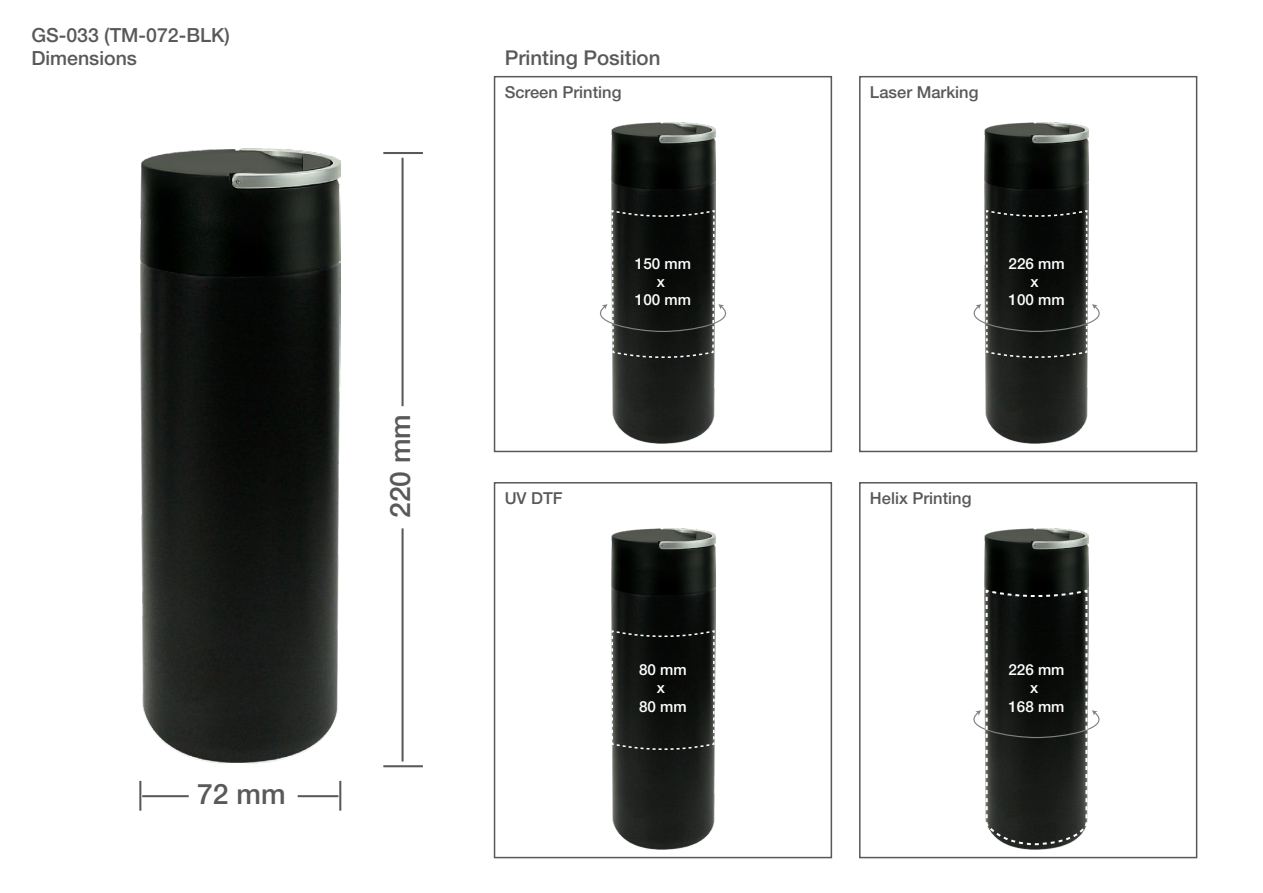
<style>
.page{position:relative;width:1263px;height:893px;background:#fff}
.page>*{position:absolute;margin:0;border:0;box-sizing:border-box;transform-origin:0 0}
.t1{font:500 28.2px "Helvetica Neue LT Std";color:#59595c}
.t2{font:500 20.4px "Helvetica Neue LT Std";color:#59595c}
.t3{font:500 19.5px/23.1px "Helvetica Neue LT Std";color:#59595c}
.t4{font:500 16.5px "Helvetica Neue LT Std";color:#59595c}
.t5{font:500 15.3px/18.3px "Helvetica Neue LT Std";color:#fff;text-align:center}
.t6{font:500 15px "Helvetica Neue LT Std";color:#fff}
</style>
<div class="page">
<img style="left:611px;top:122px;width:104px;height:321px">
<svg style="left:599px;top:209px;width:128px;height:150px"></svg>
<img style="left:985px;top:122px;width:104px;height:321px">
<svg style="left:973px;top:209px;width:127px;height:150px"></svg>
<img style="left:140px;top:149px;width:200px;height:615px">
<hr style="left:401px;top:158px;width:3px;height:248px;background:#59595c">
<hr style="left:401px;top:528px;width:3px;height:233px;background:#59595c">
<hr style="left:383px;top:152px;width:40px;height:2px;background:#59595c">
<hr style="left:383px;top:765px;width:40px;height:2px;background:#59595c">
<hr style="left:142px;top:795px;width:47px;height:2px;background:#59595c">
<hr style="left:298px;top:795px;width:40px;height:2px;background:#59595c">
<hr style="left:139px;top:781px;width:2px;height:30px;background:#59595c">
<hr style="left:339px;top:781px;width:2px;height:30px;background:#59595c">
<div style="left:494px;top:482px;width:338px;height:376px;border:2px solid #59595c"></div>
<div style="left:859px;top:482px;width:338px;height:376px;border:2px solid #59595c"></div>
<img style="left:984px;top:528px;width:105px;height:321px">
<svg style="left:973px;top:588px;width:127px;height:258px"></svg>
<img style="left:611px;top:528px;width:104px;height:321px">
<svg style="left:611px;top:629px;width:104px;height:122px"></svg>
<div style="left:494px;top:76px;width:338px;height:376px;border:2px solid #59595c"></div>
<div style="left:859px;top:76px;width:338px;height:376px;border:2px solid #59595c"></div>
<p class="t3" style="left:31px;top:23px;width:200px">GS-033 (TM-072-BLK)<br>Dimensions</p>
<h1 class="t1" style="left:197px;top:777px;width:90px">72 mm</h1>
<h1 class="t1" style="left:383px;top:518px;width:106px;rotate:-90deg">220 mm</h1>
<p class="t2" style="left:505px;top:45px;width:157px">Printing Position</p>
<p class="t4" style="left:505px;top:82px;width:118px">Screen Printing</p>
<p class="t4" style="left:870px;top:82px;width:110px">Laser Marking</p>
<p class="t5" style="left:635px;top:254px;width:58px">150 mm x<br>100 mm</p>
<p class="t6" style="left:994px;top:260px;width:48px">60 mm</p>
<p class="t5" style="left:1008px;top:254px;width:58px">226 mm x<br>100 mm</p>
<p class="t6" style="left:994px;top:296px;width:48px">70 mm</p>
<p class="t4" style="left:505px;top:488px;width:60px">UV DTF</p>
<p class="t4" style="left:870px;top:488px;width:103px">Helix Printing</p>
<p class="t5" style="left:639px;top:660px;width:49px">80 mm x<br>80 mm</p>
<p class="t5" style="left:1008px;top:660px;width:58px">226 mm x<br>168 mm</p>
</div>
